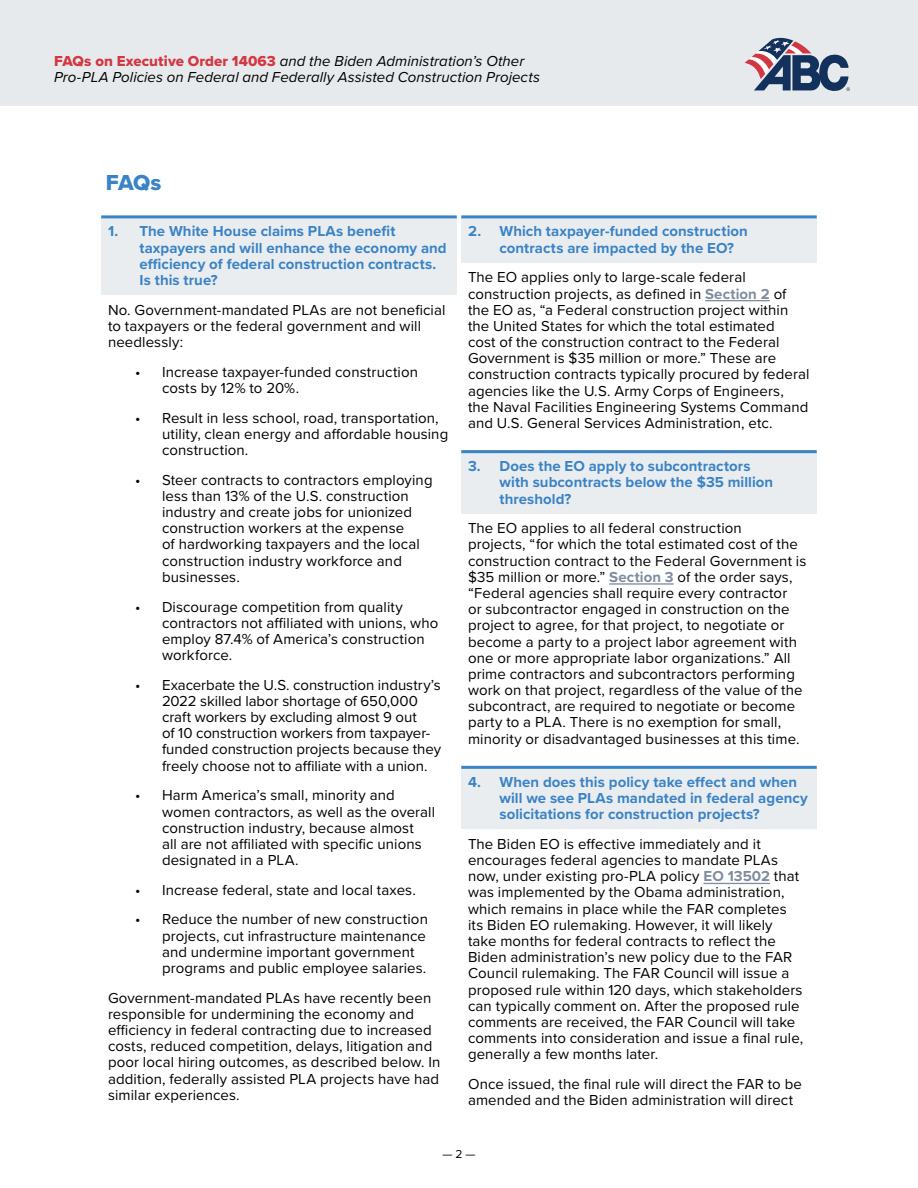
<style>
.page{position:relative;width:918px;height:1188px;background:#fff}
.page>*{position:absolute;margin:0;border:0;box-sizing:border-box;transform-origin:0 0}
.t1{font:22.5px "Proxima Nova Extrabld";color:#3a83c6}
.t2{font:15px/16.2px "Proxima Nova";letter-spacing:.005em;color:#000}
.t3{font:700 15px/16.2px "Proxima Nova";letter-spacing:.005em;color:#3a83c6}
.t4{font:italic 15px/16.2px "Proxima Nova";letter-spacing:.005em;color:#000}
.t5{font:12px "Proxima Nova";color:#000}
.s1{font-family:"Proxima Nova Extrabld";font-style:normal;color:#d23842}
.s2{font-weight:700;color:#808c9f}
</style>
<div class="page">
<div style="left:101px;top:218px;width:356px;height:77px;background:#eaedef"></div>
<hr style="left:101px;top:215px;width:356px;height:3px;background:#3a83c6">
<div style="left:461px;top:218px;width:356px;height:45px;background:#eaedef"></div>
<hr style="left:461px;top:215px;width:356px;height:3px;background:#3a83c6">
<hr style="left:705px;top:300px;width:65px;height:1px;background:#808c9f">
<div style="left:461px;top:453px;width:356px;height:61px;background:#eaedef"></div>
<hr style="left:461px;top:450px;width:356px;height:3px;background:#3a83c6">
<hr style="left:609px;top:583px;width:65px;height:2px;background:#808c9f">
<div style="left:461px;top:768px;width:356px;height:61px;background:#eaedef"></div>
<hr style="left:461px;top:766px;width:356px;height:3px;background:#3a83c6">
<hr style="left:703px;top:883px;width:67px;height:1px;background:#808c9f">
<div style="left:0;top:0;width:918px;height:106px;background:#e7eaec"></div>
<svg style="left:745px;top:37px;width:105px;height:54px"></svg>
<p class="t4" style="left:54px;top:52px;width:488px"><span class="s1">FAQs on Executive Order 14063</span> and the Biden Administration’s Other<br>Pro-PLA Policies on Federal and Federally Assisted Construction Projects</p>
<h1 class="t1" style="left:106px;top:166px;width:57px">FAQs</h1>
<p class="t3" style="left:140px;top:223px;width:309px;text-indent:-32px">1. The White House claims PLAs benefit taxpayers and will enhance the economy and efficiency of federal construction contracts.<br>Is this true?</p>
<p class="t2" style="left:108px;top:301px;width:339px">No. Government-mandated PLAs are not beneficial to taxpayers or the federal government and will needlessly:</p>
<p class="t2" style="left:162px;top:363px;width:258px;text-indent:-27px">• Increase taxpayer-funded construction costs by 12% to 20%.</p>
<p class="t2" style="left:162px;top:409px;width:288px;text-indent:-27px">• Result in less school, road, transportation, utility, clean energy and affordable housing construction.</p>
<p class="t2" style="left:162px;top:471px;width:272px;text-indent:-27px">• Steer contracts to contractors employing less than 13% of the U.S. construction industry and create jobs for unionized construction workers at the expense<br>of hardworking taxpayers and the local construction industry workforce and businesses.</p>
<p class="t2" style="left:162px;top:598px;width:278px;text-indent:-27px">• Discourage competition from quality contractors not affiliated with unions, who employ 87.4% of America’s construction workforce.</p>
<p class="t2" style="left:162px;top:676px;width:281px;text-indent:-27px">• Exacerbate the U.S. construction industry’s 2022 skilled labor shortage of 650,000 craft workers by excluding almost 9 out<br>of 10 construction workers from taxpayer&shy;funded construction projects because they freely choose not to affiliate with a union.</p>
<p class="t2" style="left:162px;top:787px;width:275px;text-indent:-27px">• Harm America’s small, minority and women contractors, as well as the overall construction industry, because almost<br>all are not affiliated with specific unions designated in a PLA.</p>
<p class="t2" style="left:135px;top:881px;width:282px">• Increase federal, state and local taxes.</p>
<p class="t2" style="left:162px;top:911px;width:267px;text-indent:-27px">• Reduce the number of new construction projects, cut infrastructure maintenance and undermine important government programs and public employee salaries.</p>
<p class="t2" style="left:108px;top:989px;width:334px">Government-mandated PLAs have recently been responsible for undermining the economy and efficiency in federal contracting due to increased costs, reduced competition, delays, litigation and poor local hiring outcomes, as described below. In addition, federally assisted PLA projects have had similar experiences.</p>
<p class="t3" style="left:500px;top:223px;width:250px;text-indent:-32px">2. Which taxpayer-funded construction contracts are impacted by the EO?</p>
<p class="t2" style="left:468px;top:269px;width:343px">The EO applies only to large-scale federal construction projects, as defined in <span class="s2">Section 2</span> of the EO as, “a Federal construction project within the United States for which the total estimated<br>cost of the construction contract to the Federal Government is $35 million or more.” These are construction contracts typically procured by federal agencies like the U.S. Army Corps of Engineers,<br>the Naval Facilities Engineering Systems Command and U.S. General Services Administration, etc.</p>
<p class="t3" style="left:500px;top:458px;width:275px;text-indent:-32px">3. Does the EO apply to subcontractors with subcontracts below the $35 million threshold?</p>
<p class="t2" style="left:468px;top:520px;width:340px">The EO applies to all federal construction<br>projects, “for which the total estimated cost of the construction contract to the Federal Government is $35 million or more.” <span class="s2">Section 3</span> of the order says, “Federal agencies shall require every contractor<br>or subcontractor engaged in construction on the project to agree, for that project, to negotiate or become a party to a project labor agreement with one or more appropriate labor organizations.” All prime contractors and subcontractors performing work on that project, regardless of the value of the subcontract, are required to negotiate or become party to a PLA. There is no exemption for small, minority or disadvantaged businesses at this time.</p>
<p class="t3" style="left:500px;top:773px;width:310px;text-indent:-32px">4. When does this policy take effect and when will we see PLAs mandated in federal agency solicitations for construction projects?</p>
<p class="t2" style="left:468px;top:835px;width:337px">The Biden EO is effective immediately and it encourages federal agencies to mandate PLAs now, under existing pro-PLA policy <span class="s2">EO 13502</span> that was implemented by the Obama administration, which remains in place while the FAR completes its Biden EO rulemaking. However, it will likely take months for federal contracts to reflect the Biden administration’s new policy due to the FAR Council rulemaking. The FAR Council will issue a proposed rule within 120 days, which stakeholders can typically comment on. After the proposed rule comments are received, the FAR Council will take comments into consideration and issue a final rule, generally a few months later.</p>
<p class="t2" style="left:468px;top:1075px;width:335px">Once issued, the final rule will direct the FAR to be amended and the Biden administration will direct</p>
<p class="t5" style="left:442px;top:1145px;width:35px">— 2 —</p>
</div>
